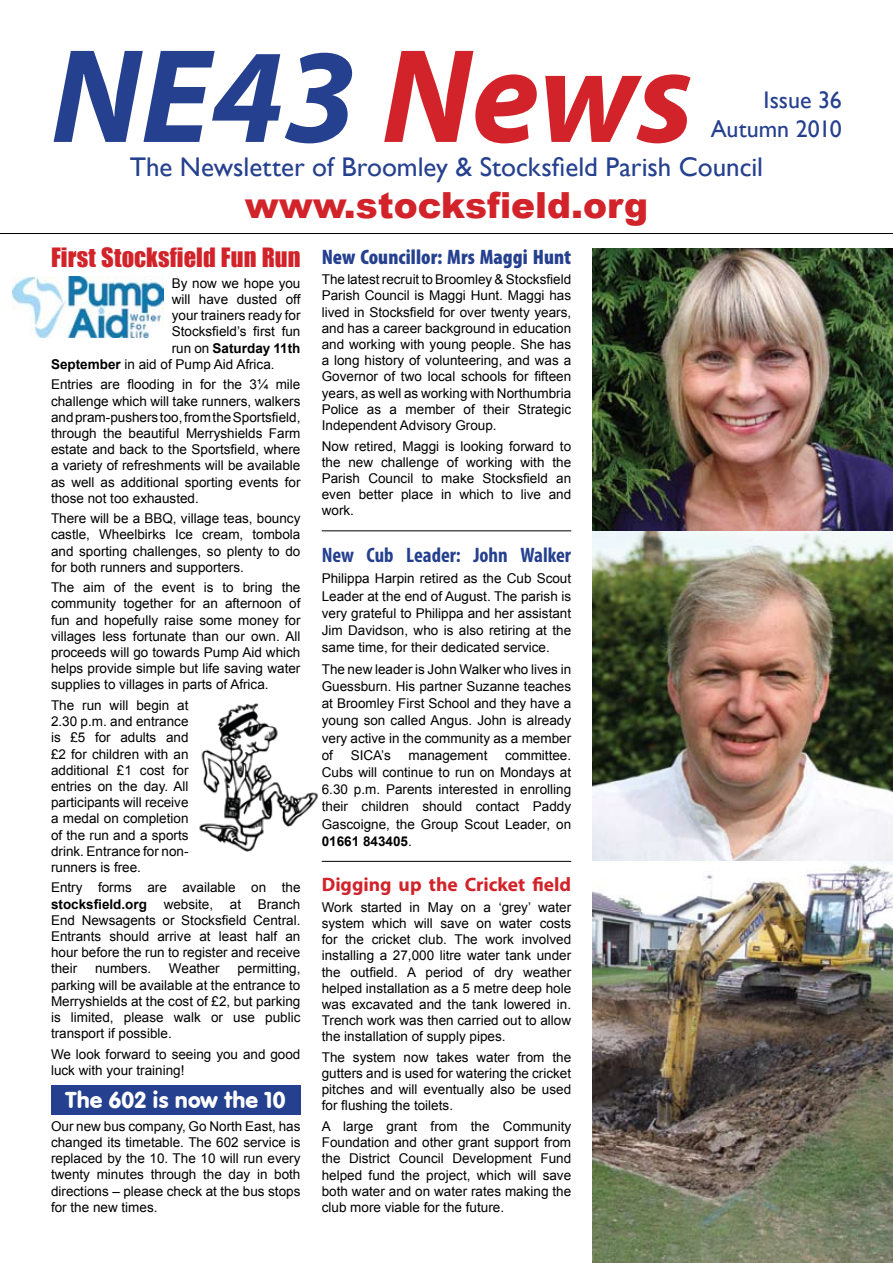
<style>
.page{position:relative;width:893px;height:1263px;background:#fff}
.page>*{position:absolute;margin:0;border:0;box-sizing:border-box;transform-origin:0 0}
.t1{font:italic 700 135px "Myriad Pro";color:#25408f}
.t2{font:900 36px "Arial";color:#d2232a}
.t3{font:27px "Gill Sans";color:#25408f}
.t4{font:24.45px "Impact";letter-spacing:.005em;color:#d2232a}
.t5{font:24px/28.8px "Gill Sans";color:#25408f;text-align:right}
.t6{font:24px "VAG Rundschrift D";letter-spacing:-.01em;color:#fff}
.t7{font:900 condensed 21px "Myriad Pro";letter-spacing:.005em;color:#25408f}
.t8{font:700 condensed 21px "Myriad Pro";color:#25408f}
.t9{font:700 19.5px "Myriad Pro";color:#d2232a}
.t10{font:13.5px/16.2px "Arial";color:#000;text-align:justify}
.t11{font:700 13.5px "Arial";color:#000}
.s1{color:#d2232a}
.s2{font-weight:400}
.s3{font-weight:700}
</style>
<div class="page">
<img style="left:592px;top:860px;width:301px;height:403px">
<img style="left:592px;top:248px;width:301px;height:612px">
<img style="left:199px;top:703px;width:119px;height:149px">
<hr style="left:0;top:233px;width:893px;height:1px;background:#000">
<hr style="left:322px;top:530px;width:249px;height:1px;background:#000">
<hr style="left:322px;top:861px;width:249px;height:1px;background:#000">
<img style="left:12px;top:276px;width:151px;height:61px">
<div style="left:51px;top:1085px;width:249px;height:29px;background:#25408f"></div>
<h1 class="t1" style="left:51px;top:9px;width:644px">NE43 <span class="s1">News</span></h1>
<h3 class="t3" style="left:130px;top:151px;width:635px">The Newsletter of Broomley &amp; Stocksfield Parish Council</h3>
<h2 class="t2" style="left:245px;top:179px;width:405px">www.stocksfield.org</h2>
<h3 class="t5" style="left:711px;top:86px;width:133px">Issue 36<br>Autumn 2010</h3>
<h3 class="t4" style="left:51px;top:239px;width:251px">First Stocksfield Fun Run</h3>
<p class="t10" style="left:172px;top:275px;width:130px">By now we hope you</p>
<p class="t10" style="left:172px;top:291px;width:130px">will have dusted off</p>
<p class="t10" style="left:172px;top:308px;width:130px">your trainers ready for</p>
<p class="t10" style="left:172px;top:324px;width:130px">Stocksfield’s first fun</p>
<p class="t11" style="left:172px;top:339px;width:130px"><span class="s2">run on</span> Saturday 11th</p>
<p class="t10" style="left:51px;top:356px;width:225px"><span class="s3">September</span> in aid of Pump Aid Africa.</p>
<p class="t10" style="left:51px;top:377px;width:251px">Entries are flooding in for the 3¼ mile challenge which will take runners, walkers and pram-pushers too, from the Sportsfield, through the beautiful Merryshields Farm estate and back to the Sportsfield, where a variety of refreshments will be available as well as additional sporting events for those not too exhausted.</p>
<p class="t10" style="left:51px;top:510px;width:251px">There will be a BBQ, village teas, bouncy castle, Wheelbirks Ice cream, tombola and sporting challenges, so plenty to do for both runners and supporters.</p>
<p class="t10" style="left:51px;top:579px;width:251px">The aim of the event is to bring the community together for an afternoon of fun and hopefully raise some money for villages less fortunate than our own. All proceeds will go towards Pump Aid which helps provide simple but life saving water supplies to villages in parts of Africa.</p>
<p class="t10" style="left:51px;top:697px;width:139px">The run will begin at 2.30 p.m. and entrance is £5 for adults and £2 for children with an additional £1 cost for entries on the day. All participants will receive a medal on completion of the run and a sports drink. Entrance for non&shy;runners is free.</p>
<p class="t10" style="left:51px;top:880px;width:251px">Entry forms are available on the <span class="s3">stocksfield.org</span> website, at Branch End Newsagents or Stocksfield Central.<br>Entrants should arrive at least half an hour before the run to register and receive their</p>
<p class="t10" style="left:51px;top:961px;width:251px;text-indent:186px">permitting, parking will be available at the entrance to Merryshields at the cost of £2, but parking is limited, please walk or use public transport if possible.</p>
<p class="t10" style="left:51px;top:1046px;width:251px">We look forward to seeing you and good luck with your training!</p>
<p class="t10" style="left:95px;top:961px;width:58px">numbers.</p>
<p class="t10" style="left:169px;top:961px;width:52px">Weather</p>
<h3 class="t6" style="left:65px;top:1086px;width:223px">The 602 is now the 10</h3>
<p class="t10" style="left:51px;top:1118px;width:251px">Our new bus company, Go North East, has changed its timetable. The 602 service is replaced by the 10. The 10 will run every twenty minutes through the day in both directions – please check at the bus stops for the new times.</p>
<h3 class="t7" style="left:322px;top:243px;width:251px">New Councillor: Mrs Maggi Hunt</h3>
<p class="t10" style="left:322px;top:272px;width:251px">The latest recruit to Broomley &amp; Stocksfield Parish Council is Maggi Hunt. Maggi has lived in Stocksfield for over twenty years, and has a career background in education and working with young people. She has a long history of volunteering, and was a Governor of two local schools for fifteen years, as well as working with Northumbria Police as a member of their Strategic Independent Advisory Group.</p>
<p class="t10" style="left:322px;top:438px;width:251px">Now retired, Maggi is looking forward to the new challenge of working with the Parish Council to make Stocksfield an even better place in which to live and work.</p>
<h3 class="t8" style="left:322px;top:542px;width:251px">New Cub Leader: John Walker</h3>
<p class="t10" style="left:322px;top:570px;width:251px;line-height:17.2px">Philippa Harpin retired as the Cub Scout Leader at the end of August. The parish is very grateful to Philippa and her assistant Jim Davidson, who is also retiring at the same time, for their dedicated service.</p>
<p class="t10" style="left:322px;top:660px;width:251px;line-height:17.2px">The new leader is John Walker who lives in Guessburn. His partner Suzanne teaches at Broomley First School and they have a young son called Angus. John is already very active in the community as a member of</p>
<p class="t10" style="left:351px;top:747px;width:42px">SICA’s</p>
<p class="t10" style="left:409px;top:747px;width:80px">management</p>
<p class="t10" style="left:322px;top:747px;width:251px;line-height:17.2px;text-indent:183px">committee.<br>Cubs will continue to run on Mondays at 6.30 p.m. Parents interested in enrolling their children should contact Paddy Gascoigne, the Group Scout Leader, on <span class="s3">01661 843405</span>.</p>
<h3 class="t9" style="left:322px;top:872px;width:251px">Digging up the Cricket field</h3>
<p class="t10" style="left:322px;top:899px;width:251px">Work started in May on a ‘grey’ water system which will save on water costs for the cricket club. The work involved installing a 27,000 litre water tank under the outfield. A period of dry weather helped installation as a 5 metre deep hole was excavated and the tank lowered in.<br>Trench work was then carried out to allow the installation of supply pipes.</p>
<p class="t10" style="left:322px;top:1049px;width:251px">The system now takes water from the gutters and is used for watering the cricket pitches and will eventually also be used for flushing the toilets.</p>
<p class="t10" style="left:322px;top:1118px;width:251px">A large grant from the Community Foundation and other grant support from the District Council Development Fund helped fund the project, which will save both water and on water rates making the club more viable for the future.</p>
</div>
